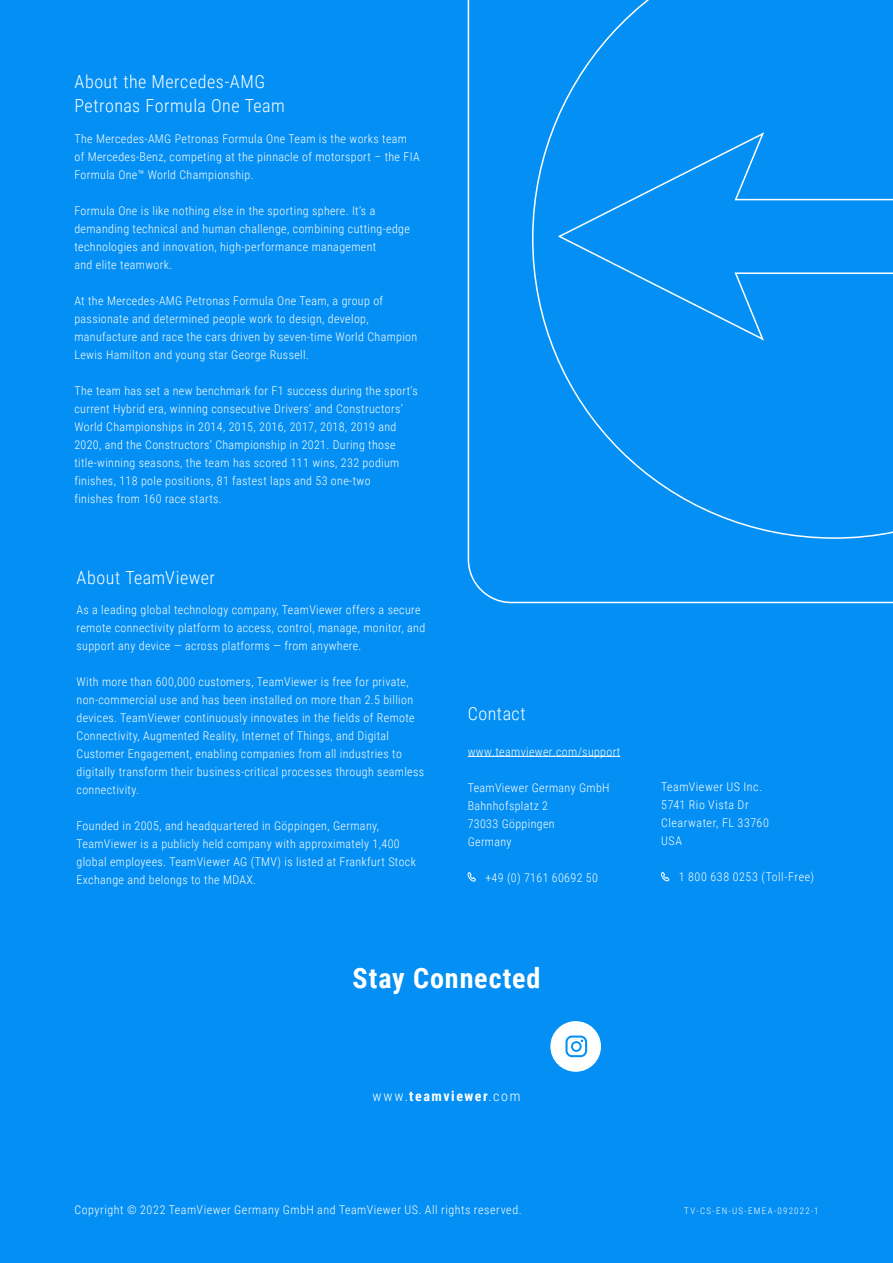
<style>
.page{position:relative;width:893px;height:1263px;background:#038ff4}
.page>*{position:absolute;margin:0;border:0;box-sizing:border-box;transform-origin:0 0}
.t1{font:700 28.05px "Roboto Condensed";letter-spacing:.035em;color:#fff}
.t2{font:300 18px/24px "Roboto Condensed";letter-spacing:.025em;color:#fff}
.t3{font:700 14.1px "Roboto Condensed";letter-spacing:.11em;color:#fff}
.t4{font:300 12px/18px "Roboto Condensed";letter-spacing:.03em;color:#fff}
.t5{font:300 12px "Roboto Condensed";letter-spacing:.03em;color:#fdfdfd}
.t6{font:300 12px "Roboto Condensed";letter-spacing:.055em;color:#fff}
.t7{font:300 9px "Roboto Condensed";letter-spacing:.14em;color:#fff}
.s1{font-weight:300}
</style>
<div class="page">
<svg style="left:467px;top:0;width:426px;height:604px"></svg>
<svg style="left:550px;top:1021px;width:51px;height:51px"></svg>
<hr style="left:468px;top:756px;width:152px;height:1px;background:#fdfdfd">
<svg style="left:467px;top:872px;width:9px;height:10px"></svg>
<svg style="left:661px;top:871px;width:9px;height:11px"></svg>
<h2 class="t2" style="left:74px;top:69px;width:212px">About the Mercedes-AMG<br>Petronas Formula One Team</h2>
<p class="t4" style="left:74px;top:129px;width:347px">The Mercedes-AMG Petronas Formula One Team is the works team of Mercedes-Benz, competing at the pinnacle of motorsport – the FIA<br>Formula One™ World Championship.</p>
<p class="t4" style="left:74px;top:201px;width:337px">Formula One is like nothing else in the sporting sphere. It’s a demanding technical and human challenge, combining cutting-edge technologies and innovation, high-performance management<br>and elite teamwork.</p>
<p class="t4" style="left:74px;top:291px;width:344px">At the Mercedes-AMG Petronas Formula One Team, a group of passionate and determined people work to design, develop, manufacture and race the cars driven by seven-time World Champion Lewis Hamilton and young star George Russell.</p>
<p class="t4" style="left:74px;top:381px;width:345px">The team has set a new benchmark for F1 success during the sport’s current Hybrid era, winning consecutive Drivers’ and Constructors’ World Championships in 2014, 2015, 2016, 2017, 2018, 2019 and 2020, and the Constructors’ Championship in 2021. During those title-winning seasons, the team has scored 111 wins, 232 podium finishes, 118 pole positions, 81 fastest laps and 53 one-two<br>finishes from 160 race starts.</p>
<h2 class="t2" style="left:77px;top:565px;width:140px">About TeamViewer</h2>
<p class="t4" style="left:77px;top:601px;width:350px">As a leading global technology company, TeamViewer offers a secure remote connectivity platform to access, control, manage, monitor, and support any device — across platforms — from anywhere.</p>
<p class="t4" style="left:77px;top:673px;width:349px">With more than 600,000 customers, TeamViewer is free for private, non-commercial use and has been installed on more than 2.5 billion devices. TeamViewer continuously innovates in the fields of Remote Connectivity, Augmented Reality, Internet of Things, and Digital Customer Engagement, enabling companies from all industries to digitally transform their business-critical processes through seamless connectivity.</p>
<p class="t4" style="left:77px;top:817px;width:341px">Founded in 2005, and headquartered in Göppingen, Germany, TeamViewer is a publicly held company with approximately 1,400 global employees. TeamViewer AG (TMV) is listed at Frankfurt Stock Exchange and belongs to the MDAX.</p>
<h2 class="t2" style="left:468px;top:700px;width:60px">Contact</h2>
<p class="t5" style="left:468px;top:743px;width:154px">www.teamviewer.com/support</p>
<p class="t4" style="left:468px;top:778px;width:144px">TeamViewer Germany GmbH<br>Bahnhofsplatz 2<br>73033 Göppingen<br>Germany</p>
<p class="t4" style="left:485px;top:868px;width:114px">+49 (0) 7161 60692 50</p>
<h1 class="t1" style="left:353px;top:959px;width:189px">Stay Connected</h1>
<p class="t3" style="left:373px;top:1086px;width:149px"><span class="s1">www.</span>teamviewer<span class="s1">.com</span></p>
<p class="t4" style="left:661px;top:777px;width:109px">TeamViewer US Inc.<br>5741 Rio Vista Dr<br>Clearwater, FL 33760<br>USA</p>
<p class="t6" style="left:679px;top:869px;width:137px">1 800 638 0253 (Toll-Free)</p>
<p class="t4" style="left:74px;top:1200px;width:449px">Copyright © 2022 TeamViewer Germany GmbH and TeamViewer US. All rights reserved.</p>
<p class="t7" style="left:684px;top:1205px;width:136px">TV-CS-EN-US-EMEA-092022-1</p>
</div>
